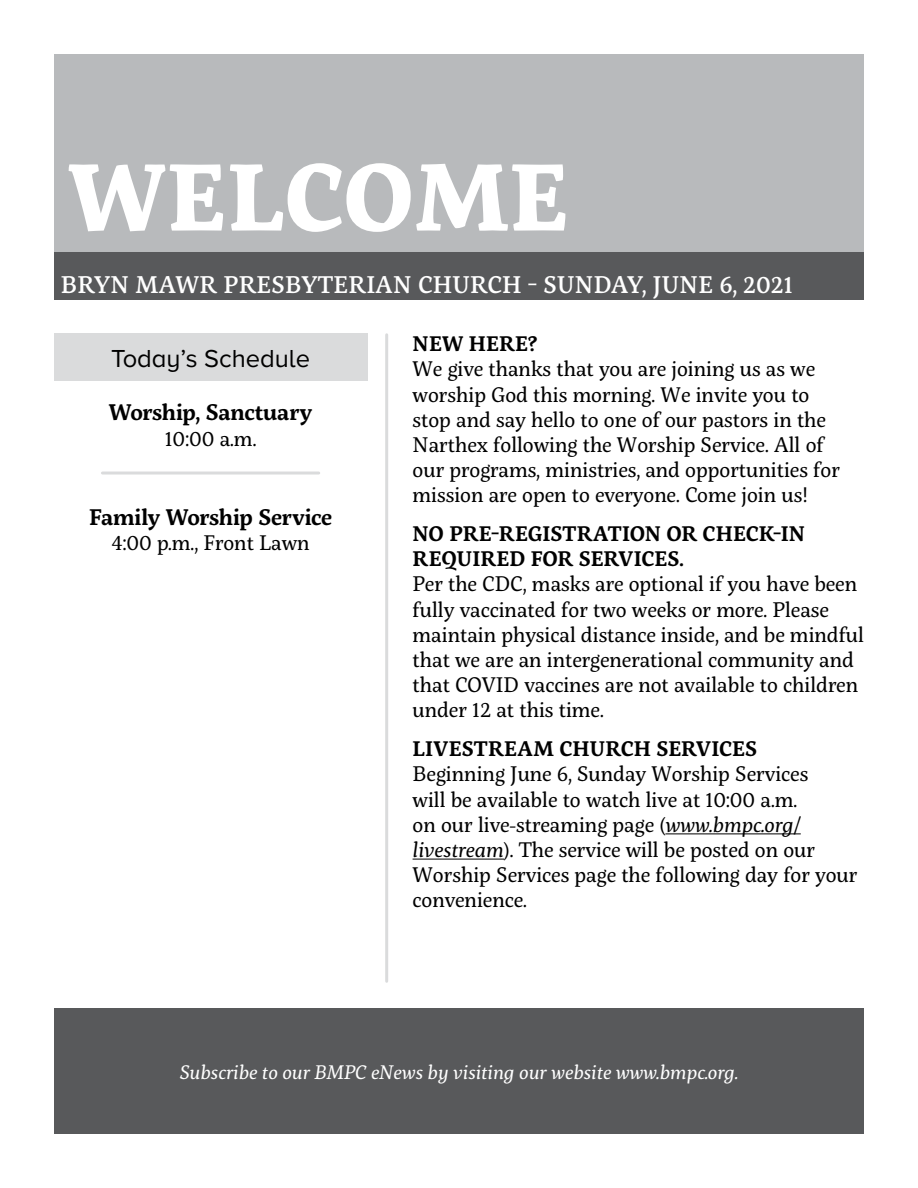
<style>
.page{position:relative;width:918px;height:1188px;background:#fff}
.page>*{position:absolute;margin:0;border:0;box-sizing:border-box;transform-origin:0 0}
.t1{font:700 94.5px "Servus Slab";letter-spacing:.01em;color:#fff}
.t2{font:25.5px "Proxima Nova A";color:#000}
.t3{font:500 24px "Servus Slab";letter-spacing:.01em;color:#fff}
.t4{font:600 22.5px "Servus Slab";letter-spacing:-.01em;color:#000}
.t5{font:21px/25.2px "Servus Slab";color:#000}
.t6{font:600 21px/25.2px "Servus Slab";color:#000}
.t7{font:italic 19.5px "Servus Slab";color:#fff}
.s1{font-style:italic}
</style>
<div class="page">
<div style="left:54px;top:54px;width:810px;height:199px;background:#b8babc"></div>
<div style="left:54px;top:253px;width:810px;height:47px;background:#58595b"></div>
<div style="left:54px;top:1009px;width:810px;height:125px;background:#58595b"></div>
<div style="left:54px;top:333px;width:313px;height:48px;background:#dadbdc"></div>
<hr style="left:102px;top:472px;width:217px;height:3px;background:#dadbdc">
<hr style="left:385px;top:335px;width:3px;height:646px;background:#dadbdc">
<hr style="left:665px;top:834px;width:136px;height:1px;background:#000">
<hr style="left:413px;top:859px;width:91px;height:1px;background:#000">
<h1 class="t1" style="left:68px;top:129px;width:502px">WELCOME</h1>
<p class="t3" style="left:61px;top:269px;width:734px">BRYN MAWR PRESBYTERIAN CHURCH - SUNDAY, JUNE 6, 2021</p>
<p class="t2" style="left:111px;top:343px;width:201px">Today’s Schedule</p>
<p class="t4" style="left:109px;top:397px;width:205px">Worship, Sanctuary</p>
<p class="t5" style="left:165px;top:426px;width:93px">10:00 a.m.</p>
<p class="t4" style="left:89px;top:501px;width:244px">Family Worship Service</p>
<p class="t5" style="left:112px;top:530px;width:200px">4:00 p.m., Front Lawn</p>
<p class="t6" style="left:413px;top:331px;width:127px">NEW HERE?</p>
<p class="t5" style="left:413px;top:356px;width:429px">We give thanks that you are joining us as we worship God this morning. We invite you to stop and say hello to one of our pastors in the Narthex following the Worship Service. All of our programs, ministries, and opportunities for mission are open to everyone. Come join us!</p>
<p class="t6" style="left:413px;top:521px;width:394px">NO PRE-REGISTRATION OR CHECK-IN<br>REQUIRED FOR SERVICES.</p>
<p class="t5" style="left:413px;top:571px;width:453px">Per the CDC, masks are optional if you have been fully vaccinated for two weeks or more. Please maintain physical distance inside, and be mindful that we are an intergenerational community and that COVID vaccines are not available to children under 12 at this time.</p>
<p class="t6" style="left:413px;top:736px;width:346px">LIVESTREAM CHURCH SERVICES</p>
<p class="t5" style="left:413px;top:761px;width:446px">Beginning June 6, Sunday Worship Services<br>will be available to watch live at 10:00 a.m.<br>on our live-streaming page (<span class="s1">www.bmpc.org/ livestream</span>). The service will be posted on our Worship Services page the following day for your convenience.</p>
<p class="t7" style="left:180px;top:1061px;width:560px">Subscribe to our BMPC eNews by visiting our website www.bmpc.org.</p>
</div>
